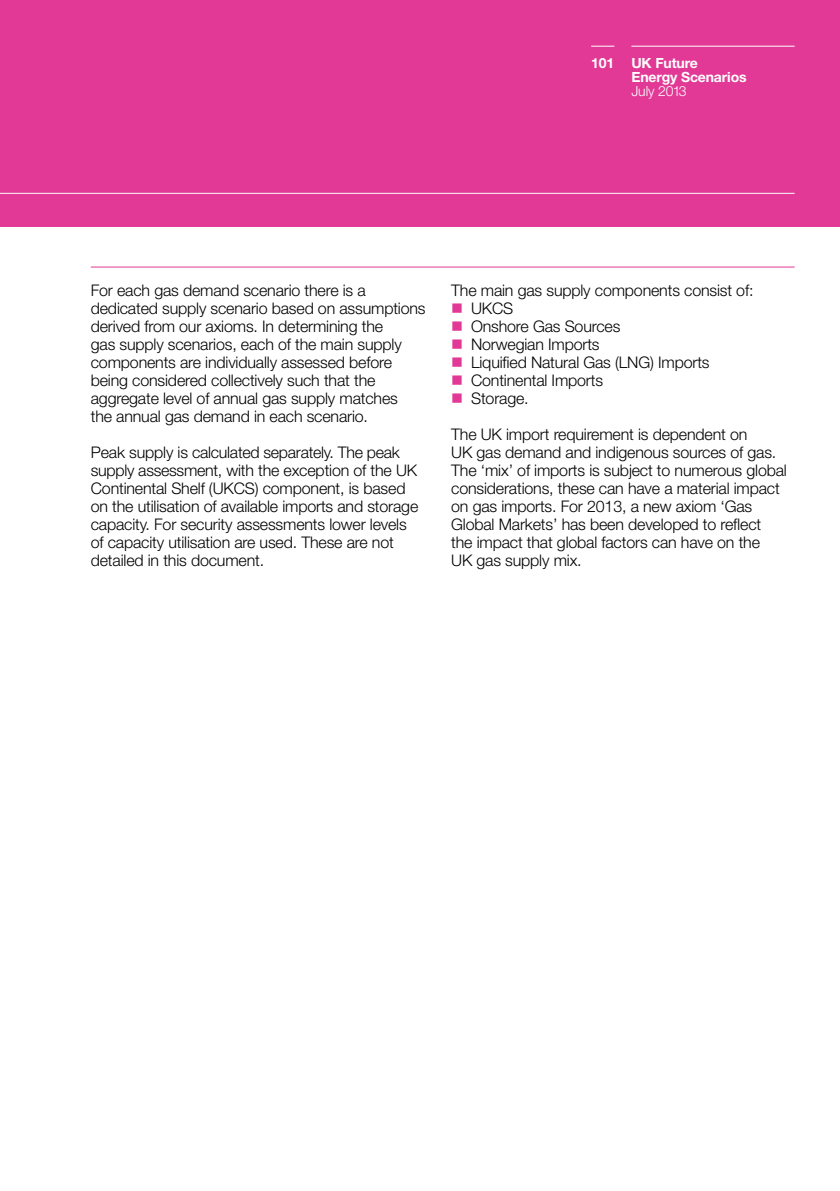
<style>
.page{position:relative;width:840px;height:1191px;background:#fff}
.page>*{position:absolute;margin:0;border:0;box-sizing:border-box;transform-origin:0 0}
.t1{font:300 16px/18px "Helvetica Neue";letter-spacing:-.01em;color:#000}
.t2{font:700 14px/14px "Helvetica Neue";letter-spacing:-.01em;color:#fff}
.t3{font:300 14px "Helvetica Neue";letter-spacing:-.01em;color:#fff}
.s1{color:#e13995}
</style>
<div class="page">
<div style="left:0;top:0;width:839px;height:227px;background:#e13995"></div>
<hr style="left:631px;top:46px;width:163px;height:1px;background:#fff">
<svg style="left:591px;top:46px;width:23px;height:1px"></svg>
<hr style="left:0;top:193px;width:794px;height:1px;background:#fff">
<hr style="left:91px;top:266px;width:703px;height:1px;background:#e13995">
<p class="t2" style="left:591px;top:55px;width:25px">101</p>
<p class="t2" style="left:631px;top:55px;width:117px">UK Future<br>Energy Scenarios</p>
<p class="t3" style="left:631px;top:82px;width:57px">July 2013</p>
<p class="t1" style="left:91px;top:281px;width:336px">For each gas demand scenario there is a dedicated supply scenario based on assumptions derived from our axioms. In determining the<br>gas supply scenarios, each of the main supply components are individually assessed before being considered collectively such that the aggregate level of annual gas supply matches<br>the annual gas demand in each scenario.</p>
<p class="t1" style="left:91px;top:443px;width:329px">Peak supply is calculated separately. The peak supply assessment, with the exception of the UK Continental Shelf (UKCS) component, is based on the utilisation of available imports and storage capacity. For security assessments lower levels of capacity utilisation are used. These are not detailed in this document.</p>
<p class="t1" style="left:451px;top:281px;width:303px">The main gas supply components consist of:</p>
<p class="t1" style="left:451px;top:299px;width:64px"><span class="s1">■</span> UKCS</p>
<p class="t1" style="left:451px;top:317px;width:171px"><span class="s1">■</span> Onshore Gas Sources</p>
<p class="t1" style="left:451px;top:335px;width:150px"><span class="s1">■</span> Norwegian Imports</p>
<p class="t1" style="left:451px;top:353px;width:260px"><span class="s1">■</span> Liquified Natural Gas (LNG) Imports</p>
<p class="t1" style="left:451px;top:371px;width:153px"><span class="s1">■</span> Continental Imports</p>
<p class="t1" style="left:451px;top:389px;width:79px"><span class="s1">■</span> Storage.</p>
<p class="t1" style="left:451px;top:425px;width:337px">The UK import requirement is dependent on<br>UK gas demand and indigenous sources of gas.<br>The ‘mix’ of imports is subject to numerous global considerations, these can have a material impact on gas imports. For 2013, a new axiom ‘Gas Global Markets’ has been developed to reflect<br>the impact that global factors can have on the<br>UK gas supply mix.</p>
</div>
